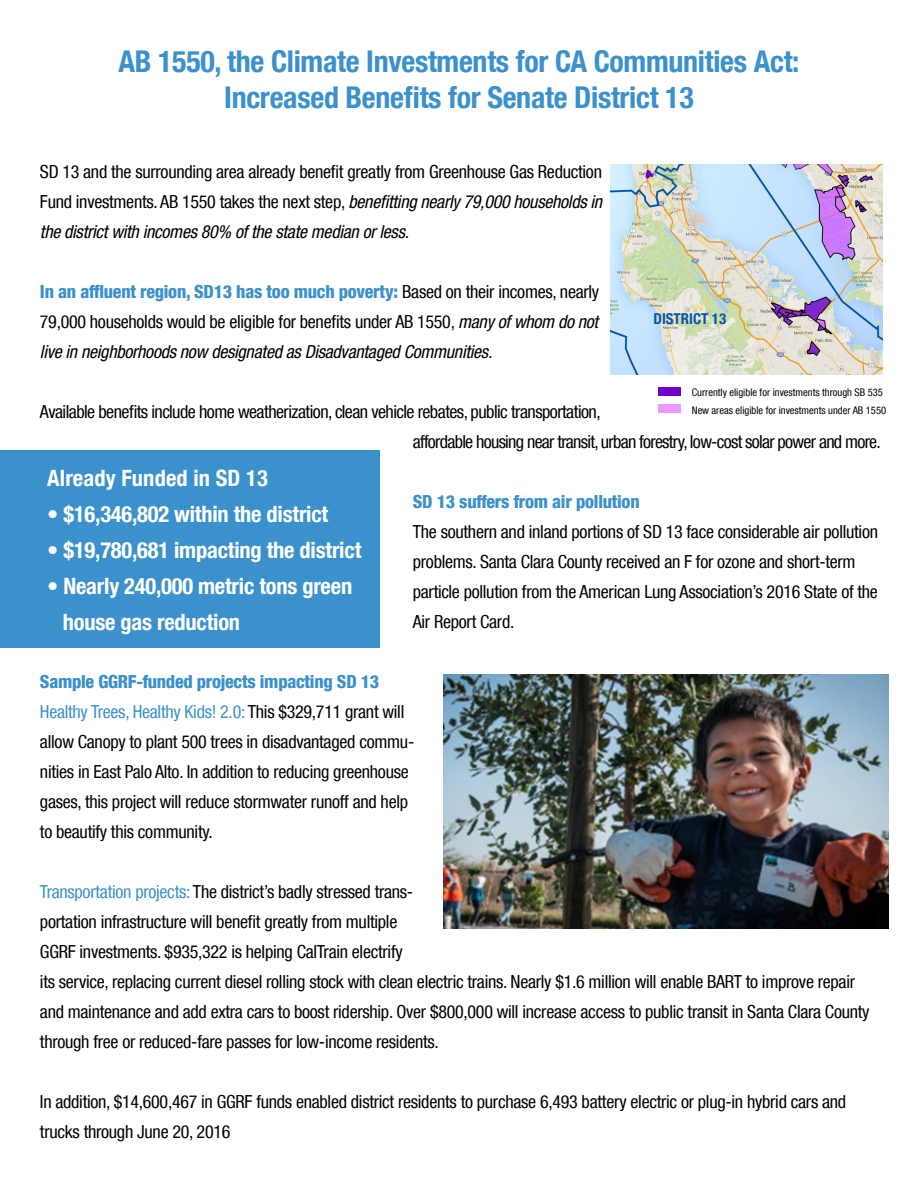
<style>
.page{position:relative;width:918px;height:1188px;background:#fff}
.page>*{position:absolute;margin:0;border:0;box-sizing:border-box;transform-origin:0 0}
.t1{font:700 condensed 30px/36px "Helvetica Neue LT Com";letter-spacing:-.01em;color:#3b91cc;text-align:center}
.t2{font:700 condensed 22.5px/36px "Helvetica Neue LT Com";letter-spacing:-.01em;color:#fff}
.t3{font:condensed 18px/30px "Helvetica Neue LT Com";letter-spacing:-.015em;color:#000}
.t4{font:800 condensed 18px "Helvetica Neue LT Com";letter-spacing:-.015em;color:#3b91cc}
.t5{font:700 condensed 15px "Helvetica Neue LT Com";color:#0556a5}
.t6{font:condensed 10.5px/18px "Helvetica Neue LT Com";color:#000}
.s1{font-style:italic}
.s2{font-weight:800;color:#3b91cc}
.s3{color:#3b91cc}
</style>
<div class="page">
<img style="left:610px;top:165px;width:272px;height:209px">
<div style="left:0;top:450px;width:379px;height:198px;background:#3b91cc"></div>
<img style="left:443px;top:674px;width:446px;height:255px">
<div style="left:658px;top:404px;width:22px;height:9px;background:#ed99ff"></div>
<div style="left:658px;top:387px;width:22px;height:9px;background:#6f00cb"></div>
<h1 class="t1" style="left:119px;top:47px;width:682px">AB 1550, the Climate Investments for CA Communities Act:<br>Increased Benefits for Senate District 13</h1>
<p class="t3" style="left:40px;top:159px;width:564px;text-align:justify">SD 13 and the surrounding area already benefit greatly from Greenhouse Gas Reduction Fund investments. AB 1550 takes the next step, <span class="s1">benefitting nearly 79,000 households in the district with incomes 80% of the state median or less.</span></p>
<p class="t3" style="left:40px;top:279px;width:561px;text-align:justify"><span class="s2">In an affluent region, SD13 has too much poverty:</span> Based on their incomes, nearly 79,000 households would be eligible for benefits under AB 1550, <span class="s1">many of whom do not live in neighborhoods now designated as Disadvantaged Communities.</span></p>
<p class="t5" style="left:653px;top:313px;width:74px">DISTRICT 13</p>
<p class="t6" style="left:692px;top:385px;width:196px">Currently eligible for investments through SB 535<br>New areas eligible for investments under AB 1550</p>
<p class="t3" style="left:413px;top:399px;width:470px;text-indent:-373px">Available benefits include home weatherization, clean vehicle rebates, public transportation,<br>affordable housing near transit, urban forestry, low-cost solar power and more.</p>
<p class="t2" style="left:47px;top:463px;width:222px">Already Funded in SD 13</p>
<p class="t2" style="left:47px;top:499px;width:283px">• $16,346,802 within the district</p>
<p class="t2" style="left:47px;top:535px;width:316px">• $19,780,681 impacting the district</p>
<p class="t2" style="left:63px;top:571px;width:291px;text-indent:-16px">• Nearly 240,000 metric tons green house gas reduction</p>
<p class="t4" style="left:413px;top:495px;width:228px">SD 13 suffers from air pollution</p>
<p class="t3" style="left:413px;top:519px;width:467px">The southern and inland portions of SD 13 face considerable air pollution problems. Santa Clara County received an F for ozone and short-term particle pollution from the American Lung Association’s 2016 State of the Air Report Card.</p>
<p class="t3" style="left:40px;top:669px;width:376px"><span class="s2">Sample GGRF-funded projects impacting SD 13<br></span><span class="s3">Healthy Trees, Healthy Kids! 2.0:</span> This $329,711 grant will allow Canopy to plant 500 trees in disadvantaged commu&shy;nities in East Palo Alto. In addition to reducing greenhouse gases, this project will reduce stormwater runoff and help to beautify this community.</p>
<p class="t3" style="left:40px;top:879px;width:831px"><span class="s3">Transportation projects:</span> The district’s badly stressed trans-<br>portation infrastructure will benefit greatly from multiple<br>GGRF investments. $935,322 is helping CalTrain electrify<br>its service, replacing current diesel rolling stock with clean electric trains. Nearly $1.6 million will enable BART to improve repair and maintenance and add extra cars to boost ridership. Over $800,000 will increase access to public transit in Santa Clara County through free or reduced-fare passes for low-income residents.</p>
<p class="t3" style="left:40px;top:1089px;width:808px">In addition, $14,600,467 in GGRF funds enabled district residents to purchase 6,493 battery electric or plug-in hybrid cars and trucks through June 20, 2016</p>
</div>
